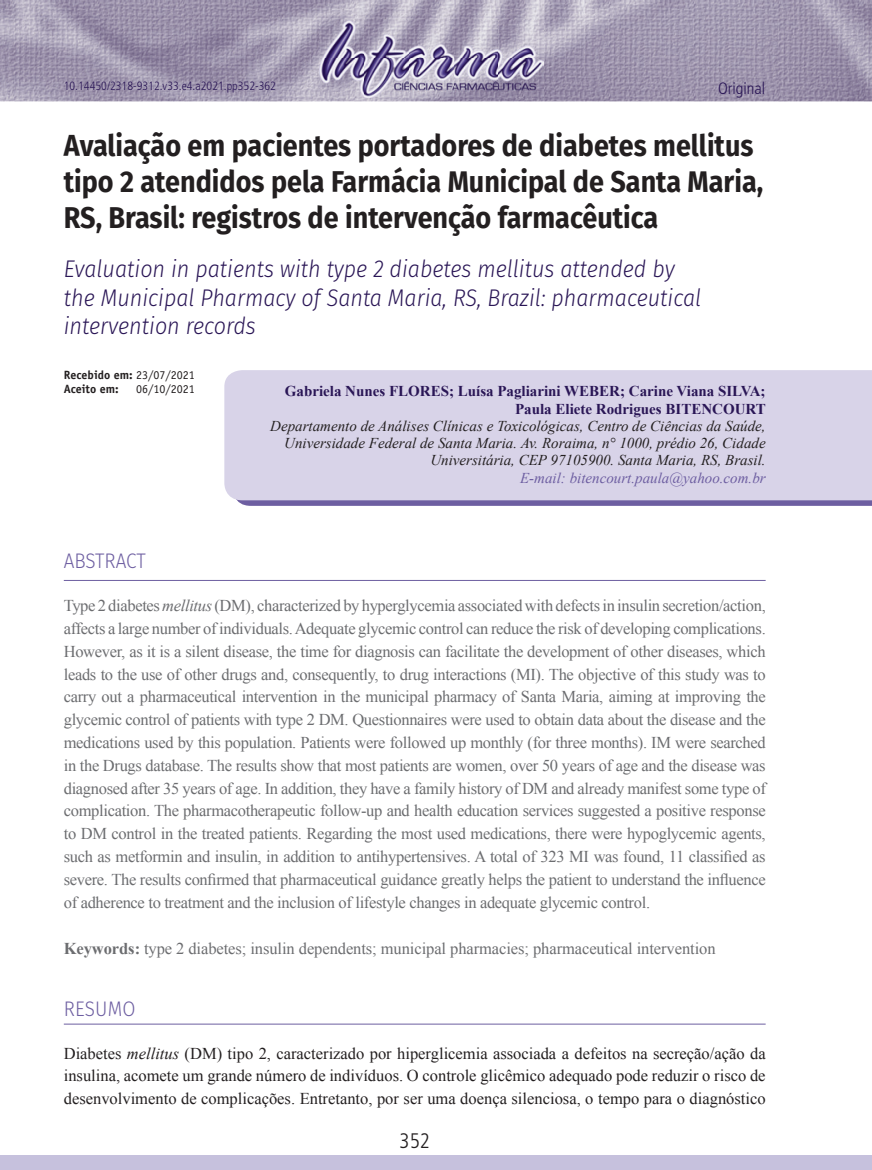
<style>
.page{position:relative;width:872px;height:1170px;background:#fff}
.page>*{position:absolute;margin:0;border:0;box-sizing:border-box;transform-origin:0 0}
.t1{font:700 30px/36px "Fira Sans";color:#231f20;scale:.9 1}
.t2{font:italic 300 24px/28.8px "Fira Sans";color:#2a1656;scale:.9 1}
.t3{font:300 21px "Fira Sans";color:#6d5ea1;scale:.9 1}
.t4{font:300 condensed 21px "Frutiger LT Std";color:#231f20}
.t5{font:16.5px/22.8px "Times New Roman";letter-spacing:-.005em;color:#6c6d70;text-align:justify}
.t6{font:16.5px/22.5px "Times New Roman";color:#231f20;text-align:justify}
.t7{font:300 condensed 16.5px "Frutiger LT Std";color:#2a1656}
.t8{font:italic 15px/17.2px "Times New Roman";color:#231f20;text-align:right}
.t9{font:700 15px/17.2px "Times New Roman";color:#2a1656;text-align:right}
.t10{font:italic 15px "Times New Roman";color:#6d5ea1}
.t11{font:300 condensed 12px "Frutiger LT Std";color:#2a1656}
.t12{font:700 12px/14.4px "Officina Sans Std";color:#231f20}
.t13{font:12px "Officina Sans Std";color:#231f20}
.s1{font-weight:400}
.s2{font-style:italic}
.s3{font-weight:700}
</style>
<div class="page">
<img style="left:0;top:0;width:872px;height:101px">
<div style="left:0;top:1155px;width:872px;height:14px;background:#c6c1dd"></div>
<img style="left:319px;top:20px;width:225px;height:77px">
<svg style="left:237px;top:500px;width:635px;height:6px;background:#7668a7"></svg>
<hr style="left:64px;top:580px;width:701px;height:1px;background:#6d5ea1">
<hr style="left:64px;top:1023px;width:701px;height:1px;background:#6d5ea1">
<div style="left:224px;top:370px;width:648px;height:130px;background:#d8d3e8"></div>
<p class="t11" style="left:64px;top:79px;width:214px">10.14450/2318-9312.v33.e4.a2021.pp352-362</p>
<p class="t7" style="left:718px;top:79px;width:49px">Original</p>
<h1 class="t1" style="left:64px;top:125px;width:778px">Avaliação em pacientes portadores de diabetes mellitus tipo 2 atendidos pela Farmácia Municipal de Santa Maria,<br>RS, Brasil: registros de intervenção farmacêutica</h1>
<h2 class="t2" style="left:64px;top:254px;width:710px">Evaluation in patients with type 2 diabetes mellitus attended by the Municipal Pharmacy of Santa Maria, RS, Brazil: pharmaceutical intervention records</h2>
<p class="t12" style="left:64px;top:367px;width:132px">Recebido em: <span class="s1">23/07/2021<br></span>Aceito em:</p>
<p class="t13" style="left:136px;top:382px;width:60px">06/10/2021</p>
<p class="t9" style="left:285px;top:382px;width:482px">Gabriela Nunes FLORES; Luísa Pagliarini WEBER; Carine Viana SILVA;<br>Paula Eliete Rodrigues BITENCOURT</p>
<p class="t8" style="left:270px;top:417px;width:497px">Departamento de Análises Clínicas e Toxicológicas, Centro de Ciências da Saúde,<br>Universidade Federal de Santa Maria. Av. Roraima, n° 1000, prédio 26, Cidade<br>Universitária, CEP 97105900. Santa Maria, RS, Brasil.</p>
<p class="t10" style="left:520px;top:467px;width:247px">E-mail: bitencourt.paula@yahoo.com.br</p>
<p class="t3" style="left:64px;top:546px;width:92px">ABSTRACT</p>
<p class="t5" style="left:64px;top:593px;width:703px">Type 2 diabetes <span class="s2">mellitus</span> (DM), characterized by hyperglycemia associated with defects in insulin secretion/action, affects a large number of individuals. Adequate glycemic control can reduce the risk of developing complications.<br>However, as it is a silent disease, the time for diagnosis can facilitate the development of other diseases, which leads to the use of other drugs and, consequently, to drug interactions (MI). The objective of this study was to carry out a pharmaceutical intervention in the municipal pharmacy of Santa Maria, aiming at improving the glycemic control of patients with type 2 DM. Questionnaires were used to obtain data about the disease and the medications used by this population. Patients were followed up monthly (for three months). IM were searched in the Drugs database. The results show that most patients are women, over 50 years of age and the disease was diagnosed after 35 years of age. In addition, they have a family history of DM and already manifest some type of complication. The pharmacotherapeutic follow-up and health education services suggested a positive response to DM control in the treated patients. Regarding the most used medications, there were hypoglycemic agents, such as metformin and insulin, in addition to antihypertensives. A total of 323 MI was found, 11 classified as severe. The results confirmed that pharmaceutical guidance greatly helps the patient to understand the influence of adherence to treatment and the inclusion of lifestyle changes in adequate glycemic control.</p>
<p class="t5" style="left:64px;top:936px;width:653px"><span class="s3">Keywords:</span> type 2 diabetes; insulin dependents; municipal pharmacies; pharmaceutical intervention</p>
<p class="t3" style="left:64px;top:993px;width:81px">RESUMO</p>
<p class="t6" style="left:64px;top:1041px;width:703px">Diabetes <span class="s2">mellitus</span> (DM) tipo 2, caracterizado por hiperglicemia associada a defeitos na secreção/ação da insulina, acomete um grande número de indivíduos. O controle glicêmico adequado pode reduzir o risco de desenvolvimento de complicações. Entretanto, por ser uma doença silenciosa, o tempo para o diagnóstico</p>
<p class="t4" style="left:399px;top:1128px;width:32px">352</p>
</div>
